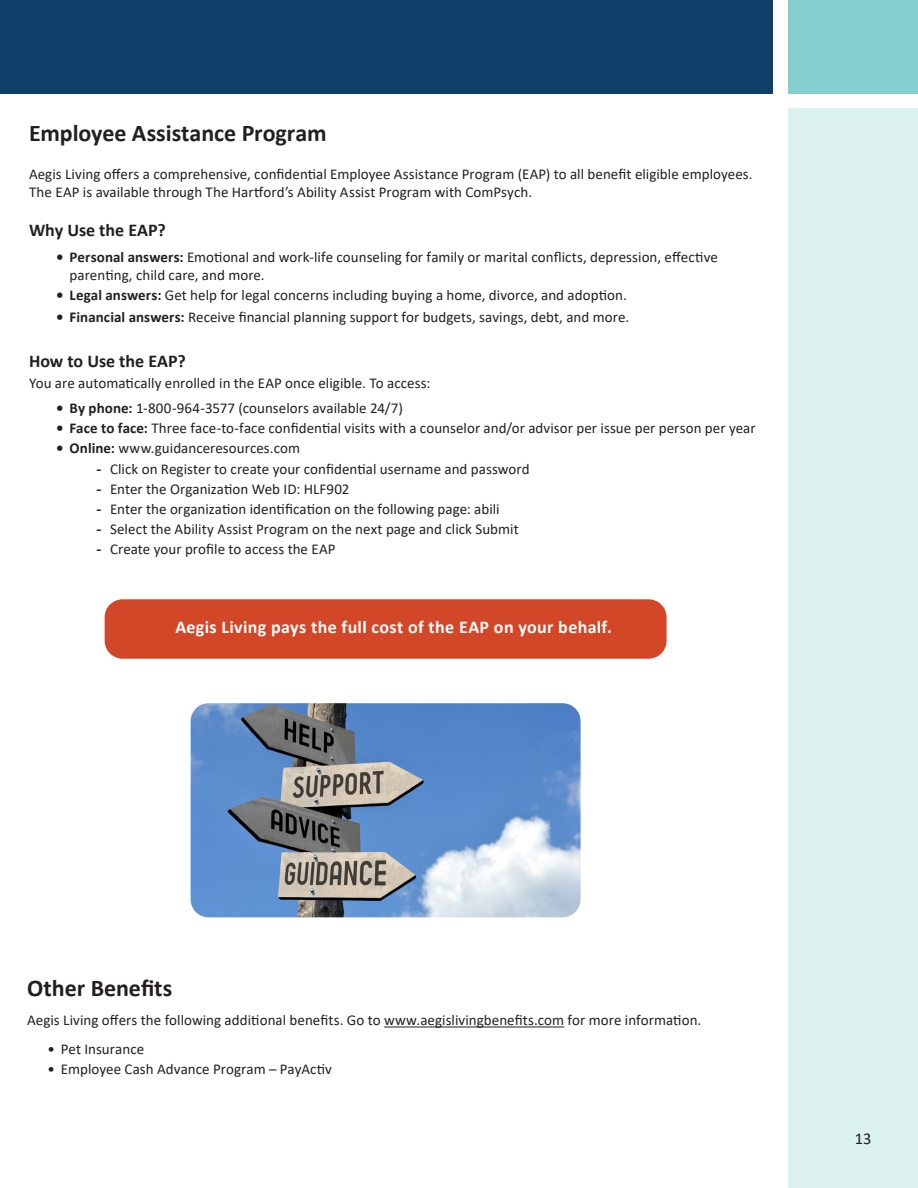
<style>
.page{position:relative;width:918px;height:1188px;background:#fff}
.page>*{position:absolute;margin:0;border:0;box-sizing:border-box;transform-origin:0 0}
.Heading{font:700 24px "Calibri";color:#231f20}
.t1{font:700 18px "Calibri";letter-spacing:.02em;color:#fff}
.Sub_Heading{font:700 18px "Calibri";color:#231f20}
.t2{font:16.5px "Calibri";color:#231f20}
.t3{font:15px/18px "Calibri";letter-spacing:.005em;color:#231f20}
.s1{font-weight:700}
.s2{font-family:"Arial"}
</style>
<div class="page">
<div style="left:789px;top:0;width:129px;height:94px;background:#82cfcd"></div>
<div style="left:789px;top:108px;width:129px;height:1080px;background:#daf1f0"></div>
<div style="left:0;top:0;width:773px;height:94px;background:#0e406a"></div>
<img style="left:191px;top:703px;width:390px;height:214px">
<div style="left:105px;top:599px;width:562px;height:60px;background:#d14727;border-radius:18px"></div>
<hr style="left:384px;top:1026px;width:180px;height:1px;background:#231f20">
<p class="Heading" style="left:29px;top:116px;width:299px">Employee Assistance Program</p>
<p class="t3" style="left:29px;top:164px;width:725px">Aegis Living offers a comprehensive, confidential Employee Assistance Program (EAP) to all benefit eligible employees.<br>The EAP is available through The Hartford’s Ability Assist Program with ComPsych.</p>
<p class="Sub_Heading" style="left:29px;top:218px;width:138px">Why Use the EAP?</p>
<p class="t3" style="left:70px;top:247px;width:650px;text-indent:-14px"><span class="s1">• Personal answers:</span> Emotional and work-life counseling for family or marital conflicts, depression, effective parenting, child care, and more.</p>
<p class="t3" style="left:56px;top:285px;width:572px"><span class="s1">• Legal answers:</span> Get help for legal concerns including buying a home, divorce, and adoption.</p>
<p class="t3" style="left:56px;top:307px;width:575px"><span class="s1">• Financial answers:</span> Receive financial planning support for budgets, savings, debt, and more.</p>
<p class="Sub_Heading" style="left:29px;top:348px;width:158px">How to Use the EAP?</p>
<p class="t3" style="left:29px;top:374px;width:403px">You are automatically enrolled in the EAP once eligible. To access:</p>
<p class="t3" style="left:56px;top:399px;width:348px"><span class="s1">• By phone:</span> 1-800-964-3577 (counselors available 24/7)</p>
<p class="t3" style="left:56px;top:419px;width:701px"><span class="s1">• Face to face:</span> Three face-to-face confidential visits with a counselor and/or advisor per issue per person per year</p>
<p class="t3" style="left:56px;top:439px;width:245px"><span class="s1">• Online:</span> www.guidanceresources.com</p>
<p class="t3" style="left:97px;top:459px;width:435px"><span class="s2">-</span> Click on Register to create your confidential username and password</p>
<p class="t3" style="left:97px;top:479px;width:254px"><span class="s2">-</span> Enter the Organization Web ID: HLF902</p>
<p class="t3" style="left:97px;top:500px;width:405px"><span class="s2">-</span> Enter the organization identification on the following page: abili</p>
<p class="t3" style="left:97px;top:520px;width:424px"><span class="s2">-</span> Select the Ability Assist Program on the next page and click Submit</p>
<p class="t3" style="left:97px;top:540px;width:241px"><span class="s2">-</span> Create your profile to access the EAP</p>
<p class="t1" style="left:175px;top:614px;width:438px">Aegis Living pays the full cost of the EAP on your behalf.</p>
<p class="Heading" style="left:27px;top:972px;width:147px">Other Benefits</p>
<p class="t3" style="left:27px;top:1011px;width:676px">Aegis Living offers the following additional benefits. Go to www.aegislivingbenefits.com for more information.</p>
<p class="t3" style="left:47px;top:1040px;width:98px">• Pet Insurance</p>
<p class="t3" style="left:47px;top:1060px;width:286px">• Employee Cash Advance Program – PayActiv</p>
<p class="t2" style="left:855px;top:1127px;width:18px">13</p>
</div>
